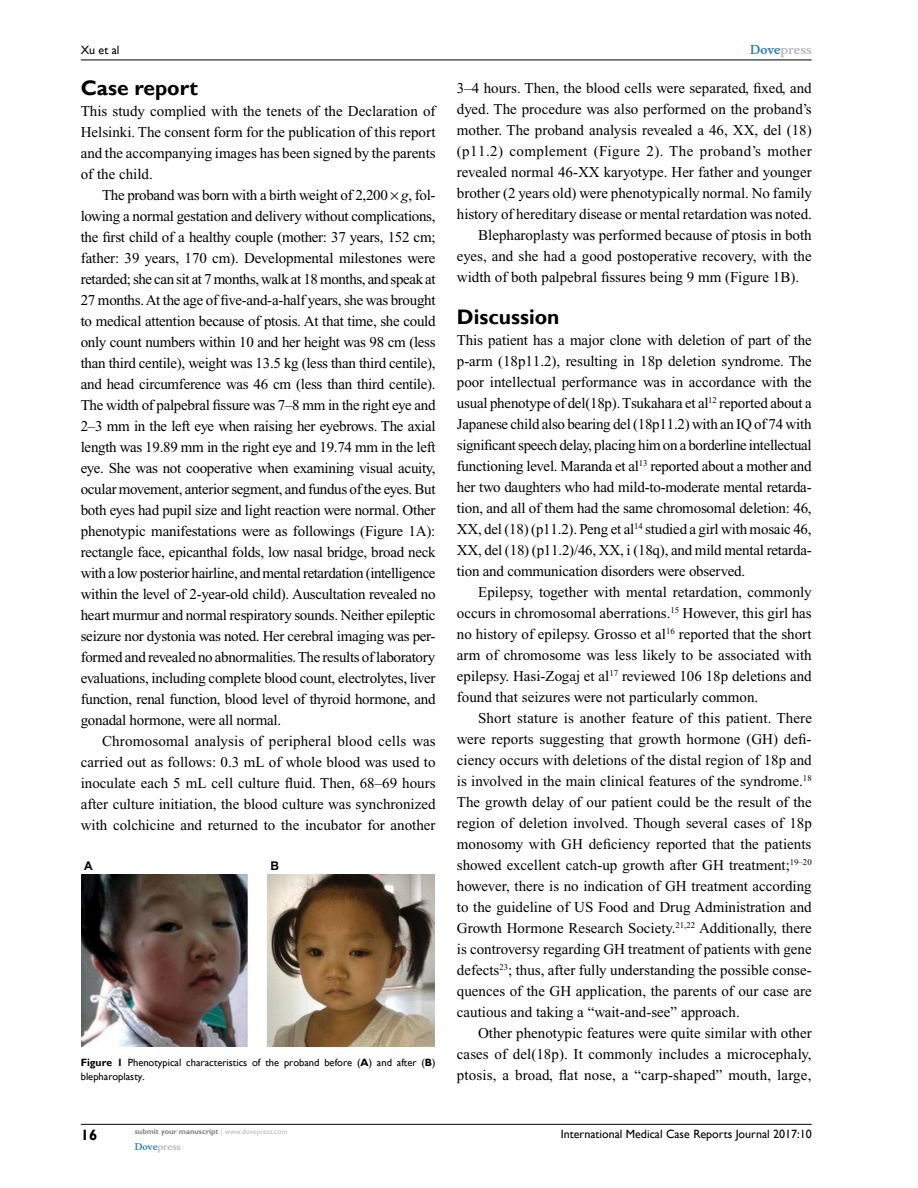
<style>
.page{position:relative;width:918px;height:1188px;background:#fff}
.page>*{position:absolute;margin:0;border:0;box-sizing:border-box;transform-origin:0 0}
.t1{font:700 21px "Gill Sans";color:#000}
.t2{font:15px/21px "Times New Roman";color:#000;text-align:justify}
.t3{font:15px "Times New Roman";letter-spacing:.025em;color:#000}
.t4{font:700 15px "Gill Sans";color:#000}
.t5{font:12px "Gill Sans";color:#000}
.t6{font:700 12px "Musee";color:#b8babc}
.t7{font:700 12px "Arial";color:#000}
.t8{font:10.5px/13.5px "Gill Sans";color:#000}
.t9{font:700 9px "Musee";color:#b8babc}
.t10{font:700 7.5px "Gill Sans";color:#808285}
.s1{font-style:italic}
.s2{font-weight:700}
.s3{font-weight:400;color:#b8babc}
.s4{color:#3785ad}
</style>
<div class="page">
<hr style="left:81px;top:1124px;width:731px;height:1px;background:#000">
<hr style="left:81px;top:60px;width:731px;height:1px;background:#000">
<img style="left:82px;top:875px;width:353px;height:172px">
<p class="t5" style="left:81px;top:43px;width:40px">Xu et al</p>
<h1 class="t1" style="left:81px;top:76px;width:119px">Case report</h1>
<p class="t2" style="left:81px;top:101px;width:356px">This study complied with the tenets of the Declaration of Helsinki. The consent form for the publication of this report and the accompanying images has been signed by the parents of the child.</p>
<p class="t2" style="left:81px;top:185px;width:356px;text-indent:21px">The proband was born with a birth weight of 2,200 <span class="s1">g</span>, fol&shy;lowing a normal gestation and delivery without complications, the first child of a healthy couple (mother: 37 years, 152 cm; father: 39 years, 170 cm). Developmental milestones were retarded; she can sit at 7 months, walk at 18 months, and speak at 27 months. At the age of five-and-a-half years, she was brought to medical attention because of ptosis. At that time, she could only count numbers within 10 and her height was 98 cm (less than third centile), weight was 13.5 kg (less than third centile), and head circumference was 46 cm (less than third centile).<br>The width of palpebral fissure was 7–8 mm in the right eye and 2–3 mm in the left eye when raising her eyebrows. The axial length was 19.89 mm in the right eye and 19.74 mm in the left eye. She was not cooperative when examining visual acuity, ocular movement, anterior segment, and fundus of the eyes. But both eyes had pupil size and light reaction were normal. Other phenotypic manifestations were as followings (Figure 1A): rectangle face, epicanthal folds, low nasal bridge, broad neck with a low posterior hairline, and mental retardation (intelligence within the level of 2-year-old child). Auscultation revealed no heart murmur and normal respiratory sounds. Neither epileptic seizure nor dystonia was noted. Her cerebral imaging was per&shy;formed and revealed no abnormalities. The results of laboratory evaluations, including complete blood count, electrolytes, liver function, renal function, blood level of thyroid hormone, and gonadal hormone, were all normal.</p>
<p class="t2" style="left:81px;top:731px;width:357px;text-indent:21px">Chromosomal analysis of peripheral blood cells was carried out as follows: 0.3 mL of whole blood was used to inoculate each 5 mL cell culture fluid. Then, 68–69 hours after culture initiation, the blood culture was synchronized with colchicine and returned to the incubator for another</p>
<p class="t7" style="left:84px;top:857px;width:10px">A</p>
<p class="t7" style="left:271px;top:857px;width:10px">B</p>
<p class="t8" style="left:81px;top:1056px;width:356px"><span class="s2">Figure 1</span> Phenotypical characteristics of the proband before (<span class="s2">A</span>) and after (<span class="s2">B</span>) blepharoplasty.</p>
<p class="t4" style="left:81px;top:1126px;width:18px">16</p>
<p class="t10" style="left:135px;top:1127px;width:154px">submit your manuscript <span class="s3">| www.dovepress.com</span></p>
<p class="t9" style="left:135px;top:1141px;width:48px"><span class="s4">Dove</span>press</p>
<p class="t6" style="left:750px;top:43px;width:63px"><span class="s4">Dove</span>press</p>
<p class="t2" style="left:457px;top:77px;width:356px">3–4 hours. Then, the blood cells were separated, fixed, and</p>
<p class="t2" style="left:457px;top:98px;width:356px">dyed. The procedure was also performed on the proband’s</p>
<p class="t2" style="left:457px;top:119px;width:356px">mother. The proband analysis revealed a 46, XX, del (18)</p>
<p class="t3" style="left:457px;top:142px;width:356px">(p11.2) complement (Figure 2). The proband’s mother</p>
<p class="t2" style="left:457px;top:161px;width:356px">revealed normal 46-XX karyotype. Her father and younger</p>
<p class="t2" style="left:457px;top:182px;width:356px">brother (2 years old) were phenotypically normal. No family</p>
<p class="t2" style="left:457px;top:203px;width:357px">history of hereditary disease or mental retardation was noted.</p>
<p class="t2" style="left:478px;top:224px;width:335px">Blepharoplasty was performed because of ptosis in both</p>
<p class="t2" style="left:457px;top:245px;width:356px">eyes, and she had a good postoperative recovery, with the</p>
<p class="t2" style="left:457px;top:266px;width:344px">width of both palpebral fissures being 9 mm (Figure 1B).</p>
<h1 class="t1" style="left:457px;top:304px;width:104px">Discussion</h1>
<p class="t2" style="left:457px;top:329px;width:357px">This patient has a major clone with deletion of part of the p-arm (18p11.2), resulting in 18p deletion syndrome. The poor intellectual performance was in accordance with the usual phenotype of del(18p). Tsukahara et al<sup>12</sup> reported about a Japanese child also bearing del (18p11.2) with an IQ of 74 with significant speech delay, placing him on a borderline intellectual functioning level. Maranda et al<sup>13</sup> reported about a mother and her two daughters who had mild-to-moderate mental retarda&shy;tion, and all of them had the same chromosomal deletion: 46, XX, del (18) (p11.2). Peng et al<sup>14</sup> studied a girl with mosaic 46, XX, del (18) (p11.2)/46, XX, i (18q), and mild mental retarda&shy;tion and communication disorders were observed.</p>
<p class="t2" style="left:457px;top:581px;width:356px;text-indent:21px">Epilepsy, together with mental retardation, commonly occurs in chromosomal aberrations.<sup>15</sup> However, this girl has no history of epilepsy. Grosso et al<sup>16</sup> reported that the short arm of chromosome was less likely to be associated with epilepsy. Hasi-Zogaj et al<sup>17</sup> reviewed 106 18p deletions and found that seizures were not particularly common.</p>
<p class="t2" style="left:457px;top:707px;width:357px;text-indent:21px">Short stature is another feature of this patient. There were reports suggesting that growth hormone (GH) defi&shy;ciency occurs with deletions of the distal region of 18p and is involved in the main clinical features of the syndrome.<sup>18<br></sup>The growth delay of our patient could be the result of the region of deletion involved. Though several cases of 18p monosomy with GH deficiency reported that the patients showed excellent catch-up growth after GH treatment;<sup>19–20 </sup>however, there is no indication of GH treatment according to the guideline of US Food and Drug Administration and Growth Hormone Research Society.<sup>21,22</sup> Additionally, there is controversy regarding GH treatment of patients with gene defects<sup>23</sup>; thus, after fully understanding the possible conse&shy;quences of the GH application, the parents of our case are cautious and taking a “wait-and-see” approach.</p>
<p class="t2" style="left:457px;top:1022px;width:356px;text-indent:21px">Other phenotypic features were quite similar with other cases of del(18p). It commonly includes a microcephaly, ptosis, a broad, flat nose, a “carp-shaped” mouth, large,</p>
<p class="t5" style="left:561px;top:1127px;width:252px">International Medical Case Reports Journal 2017:10</p>
</div>
